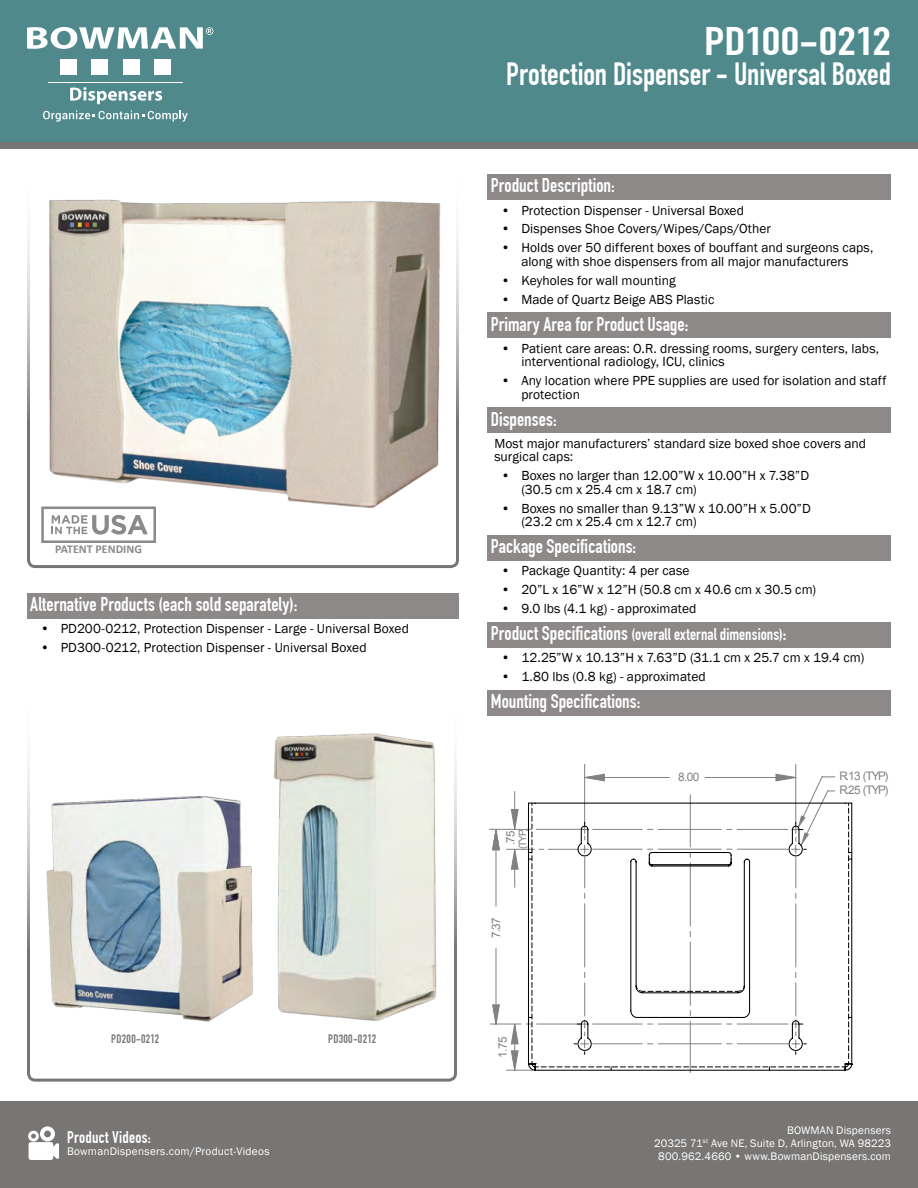
<style>
.page{position:relative;width:918px;height:1188px;background:#fff}
.page>*{position:absolute;margin:0;border:0;box-sizing:border-box;transform-origin:0 0}
.t1{font:700 39px "DIN Condensed";letter-spacing:-.005em;color:#fff;scale:1.28 1}
.t2{font:700 31.5px "DIN Condensed";color:#fff}
.t3{font:700 19.5px "DIN Condensed";color:#fff}
.t4{font:700 16.5px "DIN Condensed";letter-spacing:.005em;color:#fff}
.t5{font:13.5px/13.5px "Franklin Gothic";letter-spacing:.005em;color:#000}
.t6{font:12px "DIN Engschrift";letter-spacing:.02em;color:#777575}
.t7{font:700 12px "Calibri";color:#8b8a89}
.t8{font:11.7px/14.1px "Arial";letter-spacing:-.115em;color:#808181}
.t9{font:11.7px "Arial";letter-spacing:-.045em;color:#808181}
.t10{font:11.55px "Arial";color:#808181}
.t11{font:11.25px/12.8px "Franklin Gothic";letter-spacing:.015em;color:#fff;text-align:right}
.t12{font:10.2px "Arial";color:#808181}
.s1{font-size:19.5px}
</style>
<div class="page">
<div style="left:0;top:1101px;width:918px;height:87px;background:#787675"></div>
<div style="left:0;top:0;width:918px;height:148px;background:#787675"></div>
<div style="left:0;top:0;width:918px;height:142px;background:#4f898c"></div>
<div style="left:27px;top:689px;width:430px;height:393px;border:3px solid #777575;border-radius:7px"></div>
<div style="left:27px;top:162px;width:432px;height:406px;border:3px solid #777575;border-radius:7px"></div>
<svg style="left:28px;top:1126px;width:31px;height:34px"></svg>
<svg style="left:27px;top:27px;width:186px;height:22px"></svg>
<div style="left:60px;top:59px;width:17px;height:16px;background:#fff"></div>
<div style="left:92px;top:59px;width:16px;height:16px;background:#fff"></div>
<div style="left:123px;top:59px;width:17px;height:16px;background:#fff"></div>
<div style="left:154px;top:59px;width:17px;height:16px;background:#fff"></div>
<hr style="left:49px;top:82px;width:134px;height:1px;background:#fff">
<svg style="left:70px;top:87px;width:92px;height:17px"></svg>
<svg style="left:43px;top:110px;width:145px;height:12px"></svg>
<hr style="left:795px;top:764px;width:1px;height:60px;background:#808181">
<hr style="left:584px;top:764px;width:1px;height:60px;background:#808181">
<svg style="left:490px;top:773px;width:362px;height:300px"></svg>
<svg style="left:41px;top:507px;width:115px;height:36px"></svg>
<img style="left:44px;top:199px;width:397px;height:314px">
<div style="left:488px;top:174px;width:403px;height:26px;background:#8c8988"></div>
<div style="left:488px;top:312px;width:403px;height:26px;background:#8c8988"></div>
<div style="left:488px;top:407px;width:403px;height:26px;background:#8c8988"></div>
<div style="left:488px;top:535px;width:403px;height:26px;background:#8c8988"></div>
<div style="left:488px;top:622px;width:403px;height:26px;background:#8c8988"></div>
<div style="left:488px;top:690px;width:403px;height:26px;background:#8c8988"></div>
<div style="left:27px;top:593px;width:432px;height:26px;background:#8c8988"></div>
<img style="left:27px;top:781px;width:219px;height:245px">
<img style="left:246px;top:706px;width:211px;height:321px">
<p class="t7" style="left:55px;top:542px;width:88px">PATENT PENDING</p>
<h3 class="t3" style="left:30px;top:597px;width:269px">Alternative Products (each sold separately):</h3>
<p class="t5" style="left:40px;top:623px;width:370px">• PD200-0212, Protection Dispenser - Large - Universal Boxed</p>
<p class="t5" style="left:40px;top:642px;width:328px">• PD300-0212, Protection Dispenser - Universal Boxed</p>
<p class="t6" style="left:111px;top:1032px;width:49px">PD200-0212</p>
<p class="t6" style="left:328px;top:1032px;width:49px">PD300-0212</p>
<p class="t4" style="left:67px;top:1131px;width:85px">Product Videos:</p>
<p class="t11" style="left:67px;top:1145px;width:204px">BowmanDispensers.com/Product-Videos</p>
<h1 class="t1" style="left:704px;top:27px;width:147px">PD100-0212</h1>
<h2 class="t2" style="left:506px;top:62px;width:386px">Protection Dispenser - Universal Boxed</h2>
<h3 class="t3" style="left:491px;top:178px;width:125px">Product Description:</h3>
<p class="t5" style="left:501px;top:204px;width:245px">• Protection Dispenser - Universal Boxed</p>
<p class="t5" style="left:501px;top:223px;width:271px">• Dispenses Shoe Covers/Wipes/Caps/Other</p>
<p class="t5" style="left:501px;top:242px;width:374px;text-align:center">• Holds over 50 different boxes of bouffant and surgeons caps, along with shoe dispensers from all major manufacturers</p>
<p class="t5" style="left:501px;top:274px;width:176px">• Keyholes for wall mounting</p>
<p class="t5" style="left:501px;top:293px;width:215px">• Made of Quartz Beige ABS Plastic</p>
<h3 class="t3" style="left:491px;top:317px;width:199px">Primary Area for Product Usage:</h3>
<p class="t5" style="left:521px;top:342px;width:359px;text-indent:-20px">• Patient care areas: O.R. dressing rooms, surgery centers, labs, interventional radiology, ICU, clinics</p>
<p class="t5" style="left:521px;top:375px;width:367px;text-indent:-20px">• Any location where PPE supplies are used for isolation and staff protection</p>
<h3 class="t3" style="left:491px;top:412px;width:67px">Dispenses:</h3>
<p class="t5" style="left:494px;top:437px;width:373px">Most major manufacturers’ standard size boxed shoe covers and surgical caps:</p>
<p class="t5" style="left:521px;top:470px;width:289px;text-indent:-20px">• Boxes no larger than 12.00”W x 10.00”H x 7.38”D (30.5 cm x 25.4 cm x 18.7 cm)</p>
<p class="t5" style="left:521px;top:502px;width:291px;text-indent:-20px">• Boxes no smaller than 9.13”W x 10.00”H x 5.00”D (23.2 cm x 25.4 cm x 12.7 cm)</p>
<h3 class="t3" style="left:491px;top:535px;width:147px">Package Specifications:</h3>
<p class="t5" style="left:501px;top:565px;width:190px">• Package Quantity: 4 per case</p>
<p class="t5" style="left:501px;top:584px;width:317px">• 20”L x 16”W x 12”H (50.8 cm x 40.6 cm x 30.5 cm)</p>
<p class="t5" style="left:501px;top:602px;width:197px">• 9.0 lbs (4.1 kg) - approximated</p>
<p class="t4" style="left:491px;top:628px;width:297px"><span class="s1">Product Specifications</span> (overall external dimensions)<span class="s1">:</span></p>
<p class="t5" style="left:501px;top:652px;width:365px">• 12.25”W x 10.13”H x 7.63”D (31.1 cm x 25.7 cm x 19.4 cm)</p>
<p class="t5" style="left:501px;top:671px;width:206px">• 1.80 lbs (0.8 kg) - approximated</p>
<h3 class="t3" style="left:491px;top:690px;width:151px">Mounting Specifications:</h3>
<p class="t10" style="left:506px;top:845px;width:16px;rotate:-90deg">.75</p>
<p class="t12" style="left:519px;top:849px;width:23px;rotate:-90deg">(TYP)</p>
<p class="t9" style="left:491px;top:938px;width:22px;rotate:-90deg">7.37</p>
<p class="t9" style="left:498px;top:1058px;width:22px;rotate:-90deg">1.75</p>
<p class="t9" style="left:678px;top:773px;width:22px">8.00</p>
<p class="t8" style="left:839px;top:770px;width:50px">R.13 (TYP)<br>R.25 (TYP)</p>
<p class="t11" style="left:654px;top:1125px;width:238px">BOWMAN Dispensers<br>20325 71<sup>st</sup> Ave NE, Suite D, Arlington, WA 98223<br>800.962.4660 • www.BowmanDispensers.com</p>
</div>
